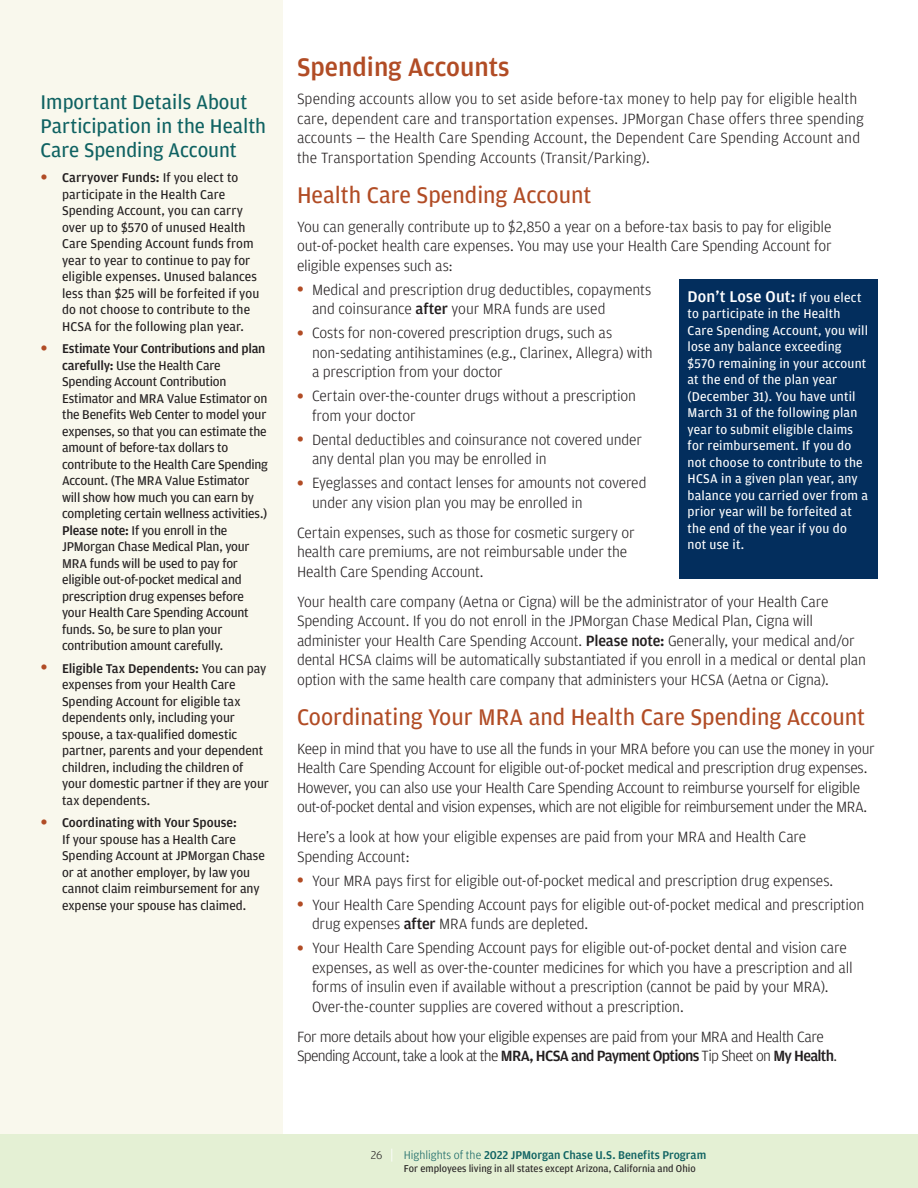
<style>
.page{position:relative;width:918px;height:1188px;background:#fff}
.page>*{position:absolute;margin:0;border:0;box-sizing:border-box;transform-origin:0 0}
.t1{font:500 27px "Amplitude";color:#b14c25}
.t2{font:24px "Amplitude";color:#b14c25}
.t3{font:21px/24px "Amplitude";color:#0f6262}
.t4{font:500 16.5px "Amplitude";letter-spacing:.015em;color:#fff}
.t5{font:300 15.75px/19.5px "Amplitude";letter-spacing:-.01em;color:#231f20}
.t6{font:300 15.75px/19.5px "Amplitude";letter-spacing:-.035em;color:#231f20}
.t7{font:13.5px/16.5px "Amplitude";letter-spacing:-.01em;color:#231f20}
.t8{font:13.5px/16.5px "Amplitude";letter-spacing:.015em;color:#fff}
.t9{font:500 12px "Amplitude";color:#0f6262}
.t10{font:10.5px "Amplitude";letter-spacing:.005em;color:#231f20}
.s1{font-size:21.6px;color:#b14c25}
.s2{font-weight:500}
.s3{font-weight:400;font-size:21.6px;color:#b14c25}
.s4{font-weight:400;font-size:13.5px}
.s5{font-weight:300;color:#231f20}
.s6{font-weight:300;font-size:15.75px;color:#fff}
.s7{font-weight:300}
</style>
<div class="page">
<div style="left:0;top:0;width:284px;height:1188px;background:#f9f8ed"></div>
<div style="left:0;top:1134px;width:918px;height:54px;background:#e4f0d4"></div>
<div style="left:679px;top:280px;width:199px;height:299px;background:#032e5d"></div>
<h3 class="t3" style="left:40px;top:90px;width:227px">Important Details About<br>Participation in the Health<br>Care Spending Account</h3>
<p class="t7" style="left:62px;top:169px;width:199px;text-indent:-22px"><span class="s1">•</span> <span class="s2">Carryover Funds:</span> If you elect to participate in the Health Care Spending Account, you can carry over up to $570 of unused Health Care Spending Account funds from year to year to continue to pay for eligible expenses. Unused balances less than $25 will be forfeited if you do not choose to contribute to the HCSA for the following plan year.</p>
<p class="t7" style="left:62px;top:340px;width:207px;text-indent:-22px"><span class="s1">•</span> <span class="s2">Estimate Your Contributions and plan carefully:</span> Use the Health Care Spending Account Contribution Estimator and MRA Value Estimator on the Benefits Web Center to model your expenses, so that you can estimate the amount of before-tax dollars to contribute to the Health Care Spending Account. (The MRA Value Estimator will show how much you can earn by completing certain wellness activities.)<br><span class="s2">Please note:</span> If you enroll in the JPMorgan Chase Medical Plan, your MRA funds will be used to pay for eligible out-of-pocket medical and prescription drug expenses before your Health Care Spending Account funds. So, be sure to plan your contribution amount carefully.</p>
<p class="t7" style="left:62px;top:660px;width:208px;text-indent:-22px"><span class="s1">•</span> <span class="s2">Eligible Tax Dependents:</span> You can pay expenses from your Health Care Spending Account for eligible tax dependents only, including your spouse, a tax-qualified domestic partner, parents and your dependent children, including the children of your domestic partner if they are your tax dependents.</p>
<p class="t7" style="left:62px;top:814px;width:204px;text-indent:-22px"><span class="s1">•</span> <span class="s2">Coordinating with Your Spouse:<br></span>If your spouse has a Health Care Spending Account at JPMorgan Chase or at another employer, by law you cannot claim reimbursement for any expense your spouse has claimed.</p>
<h1 class="t1" style="left:297px;top:52px;width:214px">Spending Accounts</h1>
<p class="t5" style="left:297px;top:89px;width:568px">Spending accounts allow you to set aside before-tax money to help pay for eligible health care, dependent care and transportation expenses. JPMorgan Chase offers three spending accounts — the Health Care Spending Account, the Dependent Care Spending Account and the Transportation Spending Accounts (Transit/Parking).</p>
<h2 class="t2" style="left:297px;top:182px;width:296px">Health Care Spending Account</h2>
<p class="t5" style="left:297px;top:217px;width:536px;text-align:justify">You can generally contribute up to $2,850 a year on a before-tax basis to pay for eligible out-of-pocket health care expenses. You may use your Health Care Spending Account for eligible expenses such as:</p>
<p class="t5" style="left:312px;top:280px;width:341px;text-indent:-15px"><span class="s3">•</span> Medical and prescription drug deductibles, copayments and coinsurance <span class="s2">after</span> your MRA funds are used</p>
<p class="t5" style="left:312px;top:323px;width:342px;text-indent:-15px"><span class="s3">•</span> Costs for non-covered prescription drugs, such as non-sedating antihistamines (e.g., Clarinex, Allegra) with a prescription from your doctor</p>
<p class="t5" style="left:312px;top:386px;width:326px;text-indent:-15px"><span class="s3">•</span> Certain over-the-counter drugs without a prescription from your doctor</p>
<p class="t5" style="left:312px;top:430px;width:332px;text-indent:-15px"><span class="s3">•</span> Dental deductibles and coinsurance not covered under any dental plan you may be enrolled in</p>
<p class="t5" style="left:312px;top:473px;width:336px;text-indent:-15px"><span class="s3">•</span> Eyeglasses and contact lenses for amounts not covered under any vision plan you may be enrolled in</p>
<p class="t5" style="left:297px;top:523px;width:339px">Certain expenses, such as those for cosmetic surgery or health care premiums, are not reimbursable under the<br>Health Care Spending Account.</p>
<p class="t5" style="left:297px;top:592px;width:571px">Your health care company (Aetna or Cigna) will be the administrator of your Health Care Spending Account. If you do not enroll in the JPMorgan Chase Medical Plan, Cigna will administer your Health Care Spending Account. <span class="s2">Please note:</span> Generally, your medical and/or dental HCSA claims will be automatically substantiated if you enroll in a medical or dental plan option with the same health care company that administers your HCSA (Aetna or Cigna).</p>
<h2 class="t2" style="left:297px;top:704px;width:570px">Coordinating Your MRA and Health Care Spending Account</h2>
<p class="t5" style="left:297px;top:739px;width:579px">Keep in mind that you have to use all the funds in your MRA before you can use the money in your Health Care Spending Account for eligible out-of-pocket medical and prescription drug expenses.<br>However, you can also use your Health Care Spending Account to reimburse yourself for eligible out-of-pocket dental and vision expenses, which are not eligible for reimbursement under the MRA.</p>
<p class="t5" style="left:297px;top:828px;width:511px">Here’s a look at how your eligible expenses are paid from your MRA and Health Care<br>Spending Account:</p>
<p class="t5" style="left:297px;top:871px;width:538px"><span class="s3">•</span> Your MRA pays first for eligible out-of-pocket medical and prescription drug expenses.</p>
<p class="t5" style="left:312px;top:895px;width:554px;text-indent:-15px"><span class="s3">•</span> Your Health Care Spending Account pays for eligible out-of-pocket medical and prescription drug expenses <span class="s2">after</span> MRA funds are depleted.</p>
<p class="t5" style="left:312px;top:939px;width:542px;text-indent:-15px"><span class="s3">•</span> Your Health Care Spending Account pays for eligible out-of-pocket dental and vision care expenses, as well as over-the-counter medicines for which you have a prescription and all forms of insulin even if available without a prescription (cannot be paid by your MRA).<br>Over-the-counter supplies are covered without a prescription.</p>
<p class="t6" style="left:297px;top:1027px;width:542px">For more details about how your eligible expenses are paid from your MRA and Health Care<br>Spending Account, take a look at the <span class="s2">MRA, HCSA and Payment Options</span> Tip Sheet on <span class="s2">My Health</span>.</p>
<p class="t4" style="left:688px;top:287px;width:175px">Don’t Lose Out: <span class="s4">If you elect</span></p>
<p class="t8" style="left:688px;top:306px;width:182px">to participate in the Health<br>Care Spending Account, you will lose any balance exceeding $570 remaining in your account at the end of the plan year (December 31). You have until<br>March 31 of the following plan year to submit eligible claims for reimbursement. If you do not choose to contribute to the<br>HCSA in a given plan year, any balance you carried over from a prior year will be forfeited at the end of the year if you do not use it.</p>
<p class="t9" style="left:371px;top:1148px;width:337px"><span class="s5">26</span> <span class="s6">|</span> <span class="s7">Highlights of the</span> 2022 JPMorgan Chase U.S. Benefits Program</p>
<p class="t10" style="left:404px;top:1163px;width:293px">For employees living in all states except Arizona, California and Ohio</p>
</div>
